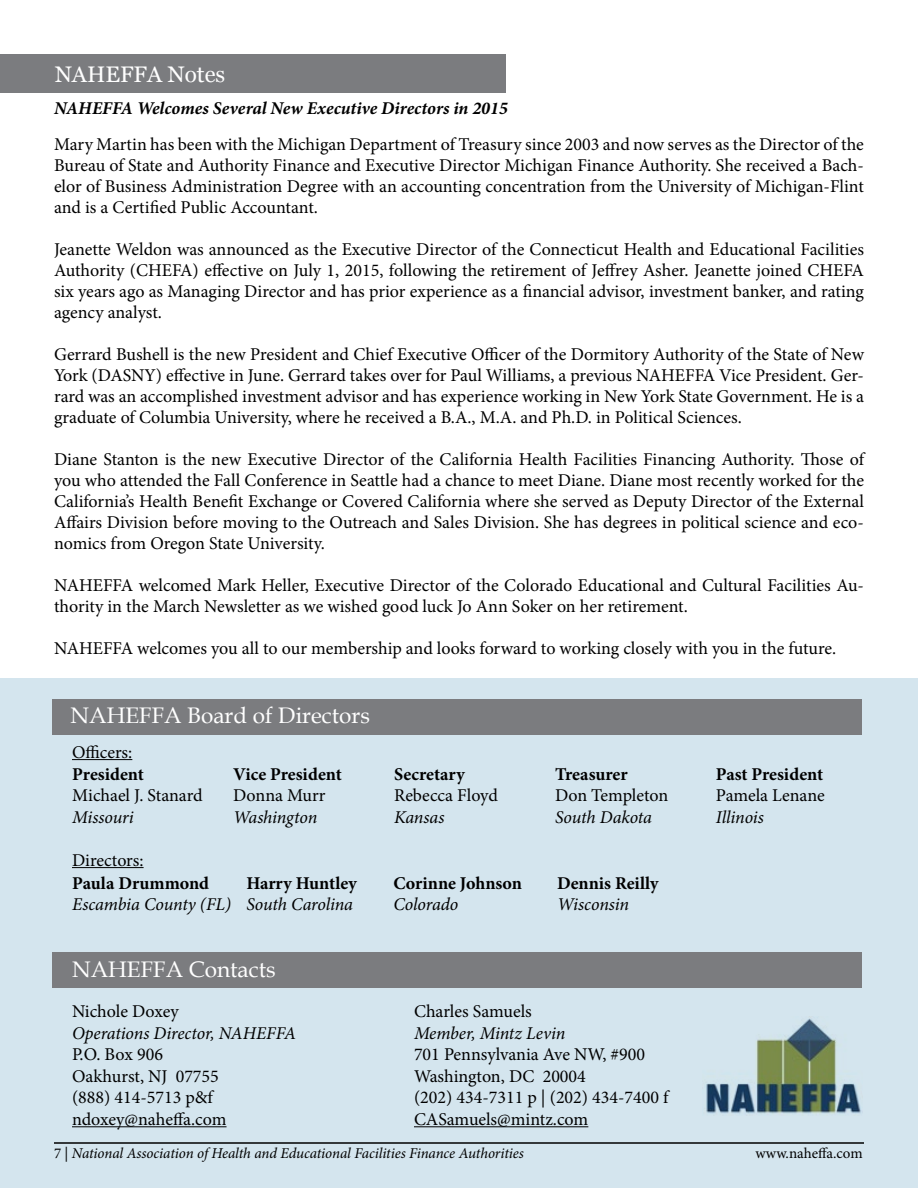
<style>
.page{position:relative;width:918px;height:1188px;background:#fff}
.page>*{position:absolute;margin:0;border:0;box-sizing:border-box;transform-origin:0 0}
.t1{font:22.5px "Book Antiqua";color:#fff}
.t2{font:22.5px "Georgia";color:#fff}
.t3{font:18px/21px "Minion Pro";color:#000;text-align:justify}
.t4{font:italic 18px "Minion Pro";letter-spacing:-.01em;color:#000}
.t5{font:700 18px "Minion Pro";color:#000}
.t6{font:italic 700 18px "Minion Pro";color:#000}
.t7{font:italic 15px "Minion Pro";letter-spacing:-.01em;color:#000}
.t8{font:15px "Minion Pro";color:#000}
.s1{font-style:normal}
</style>
<div class="page">
<div style="left:0;top:679px;width:918px;height:509px;background:#d4e5ee"></div>
<hr style="left:72px;top:759px;width:60px;height:1px;background:#000">
<hr style="left:72px;top:867px;width:72px;height:1px;background:#000">
<hr style="left:72px;top:1126px;width:155px;height:1px;background:#000">
<hr style="left:414px;top:1126px;width:174px;height:1px;background:#000">
<div style="left:52px;top:699px;width:810px;height:36px;background:#7b7c7f"></div>
<img style="left:706px;top:1018px;width:155px;height:96px">
<div style="left:52px;top:952px;width:810px;height:36px;background:#7b7c7f"></div>
<div style="left:0;top:54px;width:506px;height:38px;background:#7b7c7f"></div>
<hr style="left:54px;top:1142px;width:810px;height:2px;background:#000">
<p class="t2" style="left:55px;top:60px;width:172px">NAHEFFA Notes</p>
<p class="t6" style="left:54px;top:95px;width:456px">NAHEFFA Welcomes Several New Executive Directors in 2015</p>
<p class="t3" style="left:54px;top:134px;width:811px">Mary Martin has been with the Michigan Department of Treasury since 2003 and now serves as the Director of the Bureau of State and Authority Finance and Executive Director Michigan Finance Authority. She received a Bach&shy;elor of Business Administration Degree with an accounting concentration from the University of Michigan-Flint and is a Certified Public Accountant.</p>
<p class="t3" style="left:54px;top:239px;width:812px">Jeanette Weldon was announced as the Executive Director of the Connecticut Health and Educational Facilities Authority (CHEFA) effective on July 1, 2015, following the retirement of Jeffrey Asher. Jeanette joined CHEFA six years ago as Managing Director and has prior experience as a financial advisor, investment banker, and rating agency analyst.</p>
<p class="t3" style="left:54px;top:344px;width:812px">Gerrard Bushell is the new President and Chief Executive Officer of the Dormitory Authority of the State of New York (DASNY) effective in June. Gerrard takes over for Paul Williams, a previous NAHEFFA Vice President. Ger&shy;rard was an accomplished investment advisor and has experience working in New York State Government. He is a graduate of Columbia University, where he received a B.A., M.A. and Ph.D. in Political Sciences.</p>
<p class="t3" style="left:54px;top:449px;width:812px">Diane Stanton is the new Executive Director of the California Health Facilities Financing Authority. Those of you who attended the Fall Conference in Seattle had a chance to meet Diane. Diane most recently worked for the California’s Health Benefit Exchange or Covered California where she served as Deputy Director of the External Affairs Division before moving to the Outreach and Sales Division. She has degrees in political science and eco&shy;nomics from Oregon State University.</p>
<p class="t3" style="left:54px;top:575px;width:812px">NAHEFFA welcomed Mark Heller, Executive Director of the Colorado Educational and Cultural Facilities Au&shy;thority in the March Newsletter as we wished good luck Jo Ann Soker on her retirement.</p>
<p class="t3" style="left:54px;top:638px;width:784px">NAHEFFA welcomes you all to our membership and looks forward to working closely with you in the future.</p>
<p class="t1" style="left:70px;top:700px;width:301px">NAHEFFA Board of Directors</p>
<p class="t3" style="left:72px;top:742px;width:62px">Officers:</p>
<p class="t5" style="left:72px;top:761px;width:73px">President</p>
<p class="t3" style="left:72px;top:785px;width:132px">Michael J. Stanard</p>
<p class="t4" style="left:72px;top:805px;width:63px">Missouri</p>
<p class="t3" style="left:72px;top:850px;width:73px">Directors:</p>
<p class="t5" style="left:233px;top:761px;width:110px">Vice President</p>
<p class="t3" style="left:233px;top:785px;width:94px">Donna Murr</p>
<p class="t4" style="left:233px;top:805px;width:86px">Washington</p>
<p class="t5" style="left:72px;top:870px;width:138px">Paula Drummond</p>
<p class="t4" style="left:72px;top:892px;width:160px">Escambia County (FL)</p>
<p class="t5" style="left:246px;top:870px;width:112px">Harry Huntley</p>
<p class="t4" style="left:246px;top:892px;width:108px">South Carolina</p>
<p class="t1" style="left:72px;top:953px;width:205px">NAHEFFA Contacts</p>
<p class="t5" style="left:394px;top:761px;width:72px">Secretary</p>
<p class="t3" style="left:394px;top:785px;width:105px">Rebecca Floyd</p>
<p class="t4" style="left:394px;top:805px;width:52px">Kansas</p>
<p class="t5" style="left:393px;top:870px;width:130px">Corinne Johnson</p>
<p class="t4" style="left:393px;top:892px;width:66px">Colorado</p>
<p class="t5" style="left:555px;top:761px;width:74px">Treasurer</p>
<p class="t3" style="left:555px;top:785px;width:115px">Don Templeton</p>
<p class="t4" style="left:555px;top:805px;width:99px">South Dakota</p>
<p class="t5" style="left:557px;top:870px;width:103px">Dennis Reilly</p>
<p class="t4" style="left:557px;top:892px;width:74px">Wisconsin</p>
<p class="t3" style="left:72px;top:1001px;width:108px">Nichole Doxey</p>
<p class="t3" style="left:414px;top:1001px;width:119px">Charles Samuels</p>
<p class="t4" style="left:72px;top:1021px;width:226px">Operations Director, NAHEFFA</p>
<p class="t4" style="left:414px;top:1021px;width:153px">Member, Mintz Levin</p>
<p class="t3" style="left:72px;top:1044px;width:92px">P.O. Box 906</p>
<p class="t3" style="left:414px;top:1044px;width:233px">701 Pennsylvania Ave NW, #900</p>
<p class="t3" style="left:72px;top:1066px;width:148px">Oakhurst, NJ 07755</p>
<p class="t3" style="left:414px;top:1066px;width:173px">Washington, DC 20004</p>
<p class="t3" style="left:72px;top:1087px;width:142px">(888) 414-5713 p&amp;f</p>
<p class="t3" style="left:414px;top:1087px;width:256px">(202) 434-7311 p | (202) 434-7400 f</p>
<p class="t3" style="left:72px;top:1109px;width:156px">ndoxey@naheffa.com</p>
<p class="t3" style="left:414px;top:1109px;width:176px">CASamuels@mintz.com</p>
<p class="t5" style="left:716px;top:761px;width:109px">Past President</p>
<p class="t3" style="left:716px;top:785px;width:110px">Pamela Lenane</p>
<p class="t4" style="left:716px;top:805px;width:50px">Illinois</p>
<p class="t7" style="left:54px;top:1143px;width:471px"><span class="s1">7 |</span> National Association of Health and Educational Facilities Finance Authorities</p>
<p class="t8" style="left:756px;top:1144px;width:109px">www.naheffa.com</p>
</div>
